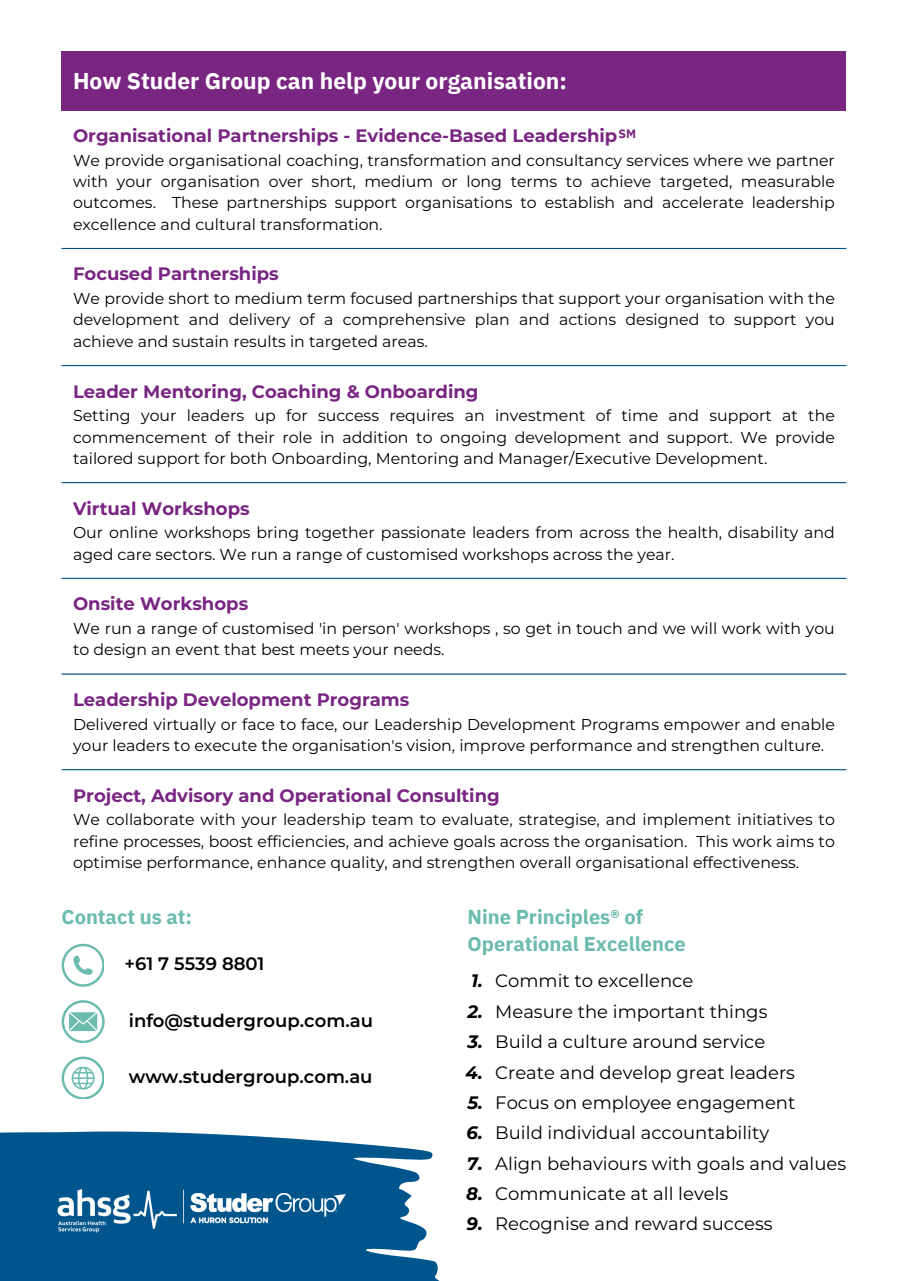
<style>
.page{position:relative;width:911px;height:1281px;background:#fff}
.page>*{position:absolute;margin:0;border:0;box-sizing:border-box;transform-origin:0 0}
.t1{font:700 22.8px "IBM Plex Sans";color:#fff}
.t2{font:700 20.1px/27px "IBM Plex Sans";color:#6bbbae}
.t3{font:18px/30.5px "Montserrat";color:#000}
.t4{font:700 18px "Montserrat";color:#792582}
.t5{font:600 18px "Montserrat";color:#000}
.t6{font:italic 700 18px/30.5px "Montserrat";color:#000;text-align:justify}
.t7{font:15.75px/21.3px "Montserrat";color:#000;text-align:justify}
.t8{font:700 12.15px "IBM Plex Sans";color:#792582}
</style>
<div class="page">
<div style="left:62px;top:51px;width:784px;height:60px;background:#792582"></div>
<svg style="left:62px;top:247px;width:784px;height:524px"></svg>
<hr style="left:62px;top:248px;width:784px;height:1px;background:#00558c">
<hr style="left:62px;top:365px;width:784px;height:1px;background:#00558c">
<hr style="left:62px;top:482px;width:784px;height:1px;background:#00558c">
<hr style="left:62px;top:577px;width:784px;height:2px;background:#00558c">
<hr style="left:62px;top:673px;width:784px;height:1px;background:#00558c">
<hr style="left:62px;top:769px;width:784px;height:1px;background:#00558c">
<svg style="left:0;top:1131px;width:438px;height:149px;background:#236c9b"></svg>
<svg style="left:62px;top:943px;width:42px;height:43px"></svg>
<svg style="left:62px;top:1056px;width:42px;height:42px"></svg>
<svg style="left:62px;top:1000px;width:42px;height:42px"></svg>
<img style="left:41px;top:1172px;width:304px;height:75px">
<p class="t1" style="left:73px;top:66px;width:495px">How Studer Group can help your organisation:</p>
<p class="t4" style="left:73px;top:124px;width:545px">Organisational Partnerships - Evidence-Based Leadership</p>
<p class="t7" style="left:73px;top:149px;width:763px">We provide organisational coaching, transformation and consultancy services where we partner with your organisation over short, medium or long terms to achieve targeted, measurable outcomes. These partnerships support organisations to establish and accelerate leadership excellence and cultural transformation.</p>
<p class="t4" style="left:73px;top:263px;width:207px">Focused Partnerships</p>
<p class="t7" style="left:73px;top:288px;width:763px">We provide short to medium term focused partnerships that support your organisation with the development and delivery of a comprehensive plan and actions designed to support you achieve and sustain results in targeted areas.</p>
<p class="t4" style="left:73px;top:380px;width:407px">Leader Mentoring, Coaching &amp; Onboarding</p>
<p class="t7" style="left:73px;top:405px;width:763px">Setting your leaders up for success requires an investment of time and support at the commencement of their role in addition to ongoing development and support. We provide tailored support for both Onboarding, Mentoring and Manager/Executive Development.</p>
<p class="t4" style="left:73px;top:497px;width:178px">Virtual Workshops</p>
<p class="t7" style="left:73px;top:522px;width:763px">Our online workshops bring together passionate leaders from across the health, disability and aged care sectors. We run a range of customised workshops across the year.</p>
<p class="t4" style="left:73px;top:593px;width:177px">Onsite Workshops</p>
<p class="t7" style="left:73px;top:617px;width:763px">We run a range of customised 'in person' workshops , so get in touch and we will work with you to design an event that best meets your needs.</p>
<p class="t4" style="left:73px;top:688px;width:338px">Leadership Development Programs</p>
<p class="t7" style="left:73px;top:713px;width:763px">Delivered virtually or face to face, our Leadership Development Programs empower and enable your leaders to execute the organisation's vision, improve performance and strengthen culture.</p>
<p class="t4" style="left:73px;top:784px;width:428px">Project, Advisory and Operational Consulting</p>
<p class="t7" style="left:73px;top:809px;width:763px">We collaborate with your leadership team to evaluate, strategise, and implement initiatives to refine processes, boost efficiencies, and achieve goals across the organisation. This work aims to optimise performance, enhance quality, and strengthen overall organisational effectiveness.</p>
<p class="t8" style="left:618px;top:125px;width:19px">SM</p>
<h2 class="t2" style="left:62px;top:902px;width:132px">Contact us at:</h2>
<p class="t5" style="left:124px;top:952px;width:141px">+61 7 5539 8801</p>
<p class="t5" style="left:129px;top:1009px;width:245px">info@studergroup.com.au</p>
<h2 class="t5" style="left:129px;top:1065px;width:245px">www.studergroup.com.au</h2>
<h1 class="t2" style="left:467px;top:902px;width:219px">Nine Principles® of<br>Operational Excellence</h1>
<p class="t6" style="left:465px;top:965px;width:19px">1.<br>2.<br>3.<br>4.<br>5.<br>6.<br>7.<br>8.<br>9.</p>
<p class="t3" style="left:495px;top:965px;width:352px">Commit to excellence<br>Measure the important things<br>Build a culture around service<br>Create and develop great leaders<br>Focus on employee engagement<br>Build individual accountability<br>Align behaviours with goals and values<br>Communicate at all levels<br>Recognise and reward success</p>
</div>
